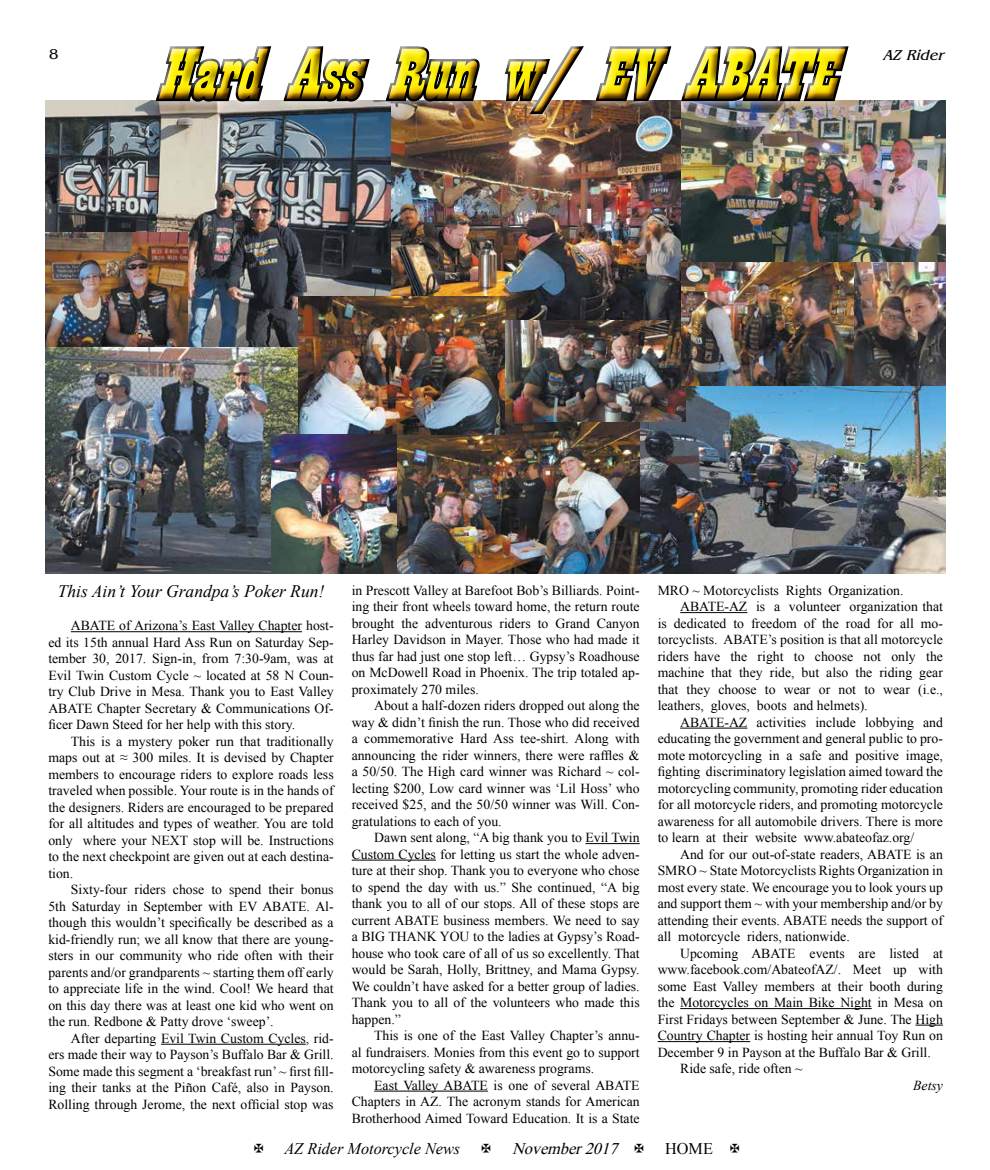
<style>
.page{position:relative;width:990px;height:1170px;background:#fff}
.page>*{position:absolute;margin:0;border:0;box-sizing:border-box;transform-origin:0 0}
.t1{font:italic 75px "Playbill";color:#fff200;scale:1.25 1}
.t2{font:italic 17.5px "Times New Roman";color:#000}
.t3{font:italic 16.25px "Times New Roman";color:#000}
.t4{font:italic 16.25px "Times New Roman";color:#000}
.t5{font:16.25px "Times New Roman";color:#000}
.t6{font:italic 15px "Benguiat";color:#000}
.t7{font:15px "Benguiat";color:#000}
.t8{font:13.75px/16.5px "Times New Roman";color:#000;text-align:justify}
.t9{font:italic 13.75px "Times New Roman";color:#000}
</style>
<div class="page">
<hr style="left:71px;top:631px;width:231px;height:1px;background:#000">
<hr style="left:161px;top:1044px;width:145px;height:1px;background:#000">
<hr style="left:586px;top:843px;width:54px;height:1px;background:#000">
<hr style="left:352px;top:860px;width:84px;height:1px;background:#000">
<hr style="left:374px;top:1091px;width:114px;height:1px;background:#000">
<hr style="left:680px;top:612px;width:67px;height:1px;background:#000">
<hr style="left:680px;top:728px;width:67px;height:1px;background:#000">
<hr style="left:680px;top:1008px;width:192px;height:1px;background:#000">
<svg style="left:915px;top:1025px;width:28px;height:1px"></svg>
<hr style="left:658px;top:1041px;width:92px;height:1px;background:#000">
<img style="left:46px;top:101px;width:345px;height:246px">
<img style="left:396px;top:422px;width:244px;height:152px">
<img style="left:640px;top:385px;width:306px;height:189px">
<img style="left:46px;top:232px;width:141px;height:115px">
<img style="left:46px;top:347px;width:253px;height:227px">
<img style="left:391px;top:129px;width:290px;height:191px">
<img style="left:299px;top:296px;width:206px;height:138px">
<img style="left:681px;top:101px;width:264px;height:162px">
<img style="left:505px;top:320px;width:180px;height:102px">
<img style="left:271px;top:434px;width:125px;height:140px">
<img style="left:681px;top:263px;width:173px;height:122px">
<img style="left:854px;top:263px;width:92px;height:122px">
<div style="left:89px;top:25px;width:836px;height:104px;background:#d2232a;opacity:.5"></div>
<div style="left:147px;top:37px;width:709px;height:84px;background:#fff"></div>
<div style="left:148px;top:40px;width:709px;height:84px;background:#000;opacity:.75"></div>
<p class="t7" style="left:49px;top:45px;width:11px">8</p>
<p class="t6" style="left:882px;top:47px;width:67px">AZ Rider</p>
<h1 class="t1" style="left:157px;top:37px;width:561px">Hard Ass Run w/ EV ABATE</h1>
<p class="t2" style="left:58px;top:579px;width:268px">This Ain’t Your Grandpa’s Poker Run!</p>
<p class="t8" style="left:48px;top:617px;width:287px;text-indent:22px">ABATE of Arizona’s East Valley Chapter host&shy;ed its 15th annual Hard Ass Run on Saturday Sep&shy;tember 30, 2017. Sign-in, from 7:30-9am, was at Evil Twin Custom Cycle ~ located at 58 N Coun&shy;try Club Drive in Mesa. Thank you to East Valley ABATE Chapter Secretary &amp; Communications Of&shy;ficer Dawn Steed for her help with this story.</p>
<p class="t8" style="left:48px;top:733px;width:287px;text-indent:22px">This is a mystery poker run that traditionally maps out at ≈ 300 miles. It is devised by Chapter members to encourage riders to explore roads less traveled when possible. Your route is in the hands of the designers. Riders are encouraged to be prepared for all altitudes and types of weather. You are told only where your NEXT stop will be. Instructions to the next checkpoint are given out at each destina&shy;tion.</p>
<p class="t8" style="left:48px;top:881px;width:287px;text-indent:22px">Sixty-four riders chose to spend their bonus 5th Saturday in September with EV ABATE. Al&shy;though this wouldn’t specifically be described as a kid-friendly run; we all know that there are young&shy;sters in our community who ride often with their parents and/or grandparents ~ starting them off early to appreciate life in the wind. Cool! We heard that on this day there was at least one kid who went on the run. Redbone &amp; Patty drove ‘sweep’.</p>
<p class="t8" style="left:48px;top:1030px;width:287px;text-indent:22px">After departing Evil Twin Custom Cycles, rid&shy;ers made their way to Payson’s Buffalo Bar &amp; Grill.<br>Some made this segment a ‘breakfast run’ ~ first fill&shy;ing their tanks at the Piñon Café, also in Payson.<br>Rolling through Jerome, the next official stop was</p>
<p class="t8" style="left:352px;top:582px;width:290px">in Prescott Valley at Barefoot Bob’s Billiards. Point&shy;ing their front wheels toward home, the return route brought the adventurous riders to Grand Canyon Harley Davidson in Mayer. Those who had made it thus far had just one stop left… Gypsy’s Roadhouse on McDowell Road in Phoenix. The trip totaled ap&shy;proximately 270 miles.</p>
<p class="t8" style="left:352px;top:697px;width:290px;text-indent:22px">About a half-dozen riders dropped out along the way &amp; didn’t finish the run. Those who did received a commemorative Hard Ass tee-shirt. Along with announcing the rider winners, there were raffles &amp; a 50/50. The High card winner was Richard ~ col&shy;lecting $200, Low card winner was ‘Lil Hoss’ who received $25, and the 50/50 winner was Will. Con&shy;gratulations to each of you.</p>
<p class="t8" style="left:352px;top:829px;width:290px;text-indent:22px">Dawn sent along, “A big thank you to Evil Twin Custom Cycles for letting us start the whole adven&shy;ture at their shop. Thank you to everyone who chose to spend the day with us.” She continued, “A big thank you to all of our stops. All of these stops are current ABATE business members. We need to say a BIG THANK YOU to the ladies at Gypsy’s Road&shy;house who took care of all of us so excellently. That would be Sarah, Holly, Brittney, and Mama Gypsy.<br>We couldn’t have asked for a better group of ladies.<br>Thank you to all of the volunteers who made this happen.”</p>
<p class="t8" style="left:352px;top:1027px;width:290px;text-indent:22px">This is one of the East Valley Chapter’s annu&shy;al fundraisers. Monies from this event go to support motorcycling safety &amp; awareness programs.</p>
<p class="t8" style="left:352px;top:1077px;width:290px;text-indent:22px">East Valley ABATE is one of several ABATE Chapters in AZ. The acronym stands for American Brotherhood Aimed Toward Education. It is a State</p>
<p class="t8" style="left:658px;top:582px;width:247px">MRO ~ Motorcyclists Rights Organization.</p>
<p class="t8" style="left:680px;top:598px;width:264px">ABATE-AZ is a volunteer organization that</p>
<p class="t8" style="left:658px;top:615px;width:287px">is dedicated to freedom of the road for all mo-</p>
<p class="t8" style="left:658px;top:631px;width:287px">torcyclists. ABATE’s position is that all motorcycle</p>
<p class="t8" style="left:658px;top:648px;width:287px">riders have the right to choose not only the</p>
<p class="t8" style="left:658px;top:664px;width:287px">machine that they ride, but also the riding gear</p>
<p class="t8" style="left:658px;top:681px;width:287px">that they choose to wear or not to wear (i.e.,</p>
<p class="t8" style="left:658px;top:697px;width:212px">leathers, gloves, boots and helmets).</p>
<p class="t8" style="left:680px;top:714px;width:264px">ABATE-AZ activities include lobbying and</p>
<p class="t8" style="left:658px;top:730px;width:287px">educating the government and general public to pro-</p>
<p class="t8" style="left:658px;top:747px;width:287px">mote motorcycling in a safe and positive image,</p>
<p class="t8" style="left:658px;top:763px;width:287px">fighting discriminatory legislation aimed toward the</p>
<p class="t8" style="left:658px;top:780px;width:287px">motorcycling community, promoting rider education</p>
<p class="t8" style="left:658px;top:796px;width:287px">for all motorcycle riders, and promoting motorcycle</p>
<p class="t8" style="left:658px;top:813px;width:287px">awareness for all automobile drivers. There is more</p>
<p class="t8" style="left:658px;top:829px;width:258px">to learn at their website www.abateofaz.org/</p>
<p class="t8" style="left:680px;top:846px;width:264px">And for our out-of-state readers, ABATE is an</p>
<p class="t8" style="left:658px;top:862px;width:287px">SMRO ~ State Motorcyclists Rights Organization in</p>
<p class="t8" style="left:658px;top:879px;width:287px">most every state. We encourage you to look yours up</p>
<p class="t8" style="left:658px;top:895px;width:287px">and support them ~ with your membership and/or by</p>
<p class="t8" style="left:658px;top:912px;width:287px">attending their events. ABATE needs the support of</p>
<p class="t8" style="left:658px;top:928px;width:194px">all motorcycle riders, nationwide.</p>
<p class="t8" style="left:680px;top:945px;width:264px">Upcoming ABATE events are listed at</p>
<p class="t8" style="left:658px;top:961px;width:287px">www.facebook.com/AbateofAZ/. Meet up with</p>
<p class="t8" style="left:658px;top:978px;width:287px">some East Valley members at their booth during</p>
<p class="t8" style="left:658px;top:994px;width:287px">the Motorcycles on Main Bike Night in Mesa on</p>
<p class="t8" style="left:658px;top:1011px;width:287px">First Fridays between September &amp; June. The High</p>
<p class="t8" style="left:658px;top:1027px;width:287px">Country Chapter is hosting heir annual Toy Run on</p>
<p class="t8" style="left:658px;top:1044px;width:275px">December 9 in Payson at the Buffalo Bar &amp; Grill.</p>
<p class="t8" style="left:680px;top:1060px;width:124px">Ride safe, ride often ~</p>
<p class="t9" style="left:913px;top:1076px;width:31px">Betsy</p>
<p class="t3" style="left:284px;top:1138px;width:177px">AZ Rider Motorcycle News</p>
<p class="t4" style="left:512px;top:1138px;width:112px">November2017</p>
<p class="t5" style="left:665px;top:1138px;width:49px">HOME</p>
</div>
